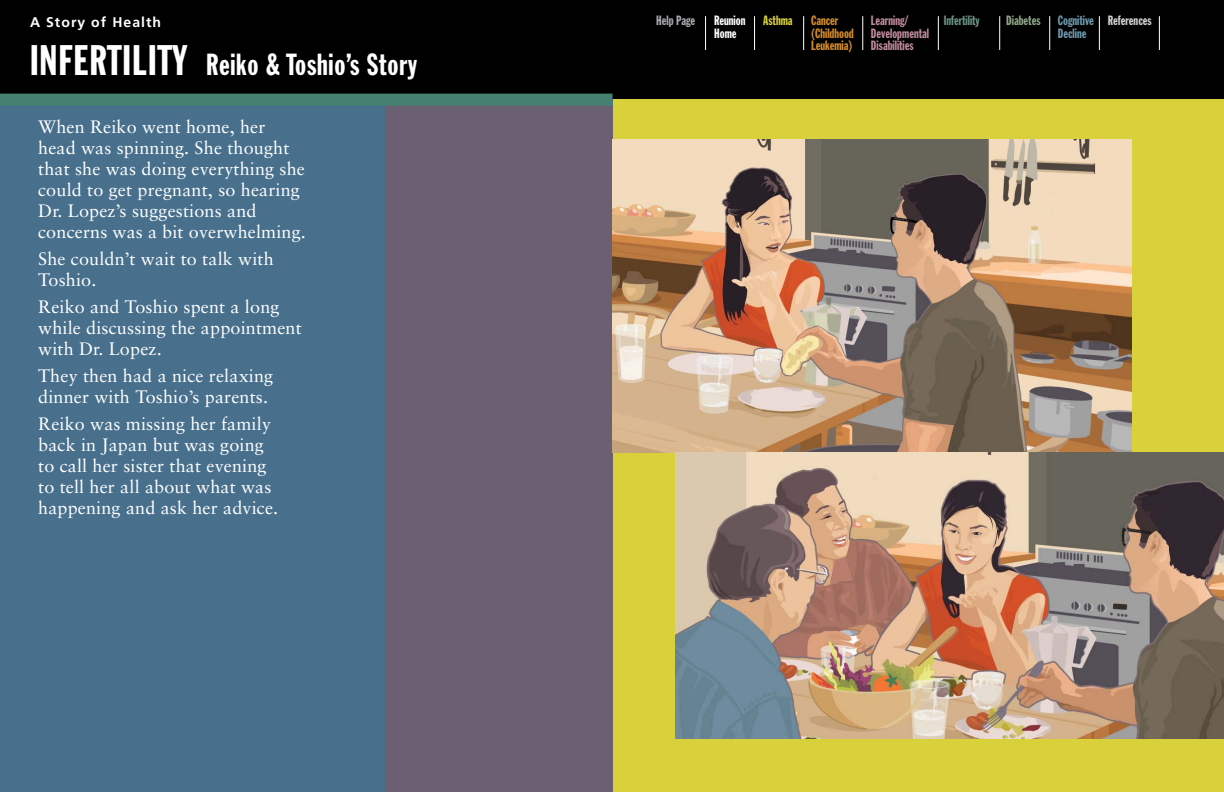
<style>
.page{position:relative;width:1224px;height:792px;background:#fff}
.page>*{position:absolute;margin:0;border:0;box-sizing:border-box;transform-origin:0 0}
.t1{font:30px "Franklin Gothic Extra Cond";letter-spacing:.025em;color:#fff}
.t2{font:18px/21px "Sabon LT";letter-spacing:.01em;color:#fff}
.t3{font:700 14px "Frutiger";letter-spacing:.075em;color:#fff}
.t4{font:13.3px/12.3px "Franklin Gothic Extra Cond";color:#c08c9d}
.t5{font:13.3px/12.3px "Franklin Gothic Extra Cond";color:#d88d2a}
.t6{font:13.3px/12.3px "Franklin Gothic Extra Cond";color:#6f9aad}
.t7{font:13.3px "Franklin Gothic Extra Cond";color:#fff}
.t8{font:13.3px "Franklin Gothic Extra Cond";color:#6b9386}
.t9{font:13.3px "Franklin Gothic Extra Cond";color:#d1d3d4}
.t10{font:13.3px "Franklin Gothic Extra Cond";color:#a7a9ac}
.t11{font:13.3px "Franklin Gothic Extra Cond";color:#8fa78a}
.t12{font:13.3px "Franklin Gothic Extra Cond";color:#d8d13b}
.s1{font-size:42px}
</style>
<div class="page">
<div style="left:612px;top:0;width:612px;height:100px;background:#000"></div>
<hr style="left:863px;top:16px;width:1px;height:34px;background:#fff">
<hr style="left:938px;top:16px;width:1px;height:34px;background:#fff">
<hr style="left:999px;top:16px;width:1px;height:34px;background:#fff">
<hr style="left:1049px;top:16px;width:1px;height:34px;background:#fff">
<hr style="left:1099px;top:16px;width:1px;height:34px;background:#fff">
<hr style="left:1159px;top:16px;width:1px;height:34px;background:#fff">
<hr style="left:803px;top:16px;width:1px;height:34px;background:#fff">
<hr style="left:754px;top:16px;width:1px;height:34px;background:#fff">
<hr style="left:705px;top:16px;width:1px;height:34px;background:#fff">
<div style="left:612px;top:100px;width:612px;height:692px;background:#d8d13b"></div>
<div style="left:384px;top:100px;width:228px;height:692px;background:#6b6072"></div>
<div style="left:0;top:100px;width:384px;height:692px;background:#48708d"></div>
<div style="left:0;top:0;width:612px;height:100px;background:#000"></div>
<div style="left:0;top:94px;width:612px;height:12px;background:#448171"></div>
<img style="left:612px;top:140px;width:519px;height:312px">
<img style="left:676px;top:452px;width:548px;height:287px">
<p class="t3" style="left:30px;top:14px;width:133px">A Story of Health</p>
<h1 class="t1" style="left:30px;top:48px;width:389px"><span class="s1">Infertility</span> Reiko &amp; Toshio’s Story</h1>
<p class="t2" style="left:38px;top:116px;width:269px">When Reiko went home, her head was spinning. She thought that she was doing everything she could to get pregnant, so hearing<br>Dr. Lopez’s suggestions and concerns was a bit overwhelming.</p>
<p class="t2" style="left:38px;top:249px;width:237px">She couldn’t wait to talk with<br>Toshio.</p>
<p class="t2" style="left:38px;top:297px;width:265px">Reiko and Toshio spent a long while discussing the appointment with Dr. Lopez.</p>
<p class="t2" style="left:38px;top:366px;width:237px">They then had a nice relaxing dinner with Toshio’s parents.</p>
<p class="t2" style="left:38px;top:414px;width:242px">Reiko was missing her family back in Japan but was going to call her sister that evening to tell her all about what was happening and ask her advice.</p>
<p class="t5" style="left:811px;top:15px;width:44px">Cancer (Childhood<br>Leukemia)</p>
<p class="t4" style="left:871px;top:15px;width:60px">Learning/<br>Developmental<br>Disabilities</p>
<p class="t6" style="left:1058px;top:15px;width:38px">Cognitive<br>Decline</p>
<p class="t10" style="left:656px;top:14px;width:40px">Help Page</p>
<p class="t8" style="left:944px;top:14px;width:38px">Infertility</p>
<p class="t11" style="left:1006px;top:14px;width:36px">Diabetes</p>
<p class="t9" style="left:1108px;top:14px;width:45px">References</p>
<p class="t7" style="left:714px;top:14px;width:33px">Reunion</p>
<p class="t12" style="left:763px;top:14px;width:31px">Asthma</p>
<p class="t7" style="left:714px;top:26px;width:24px">Home</p>
</div>
